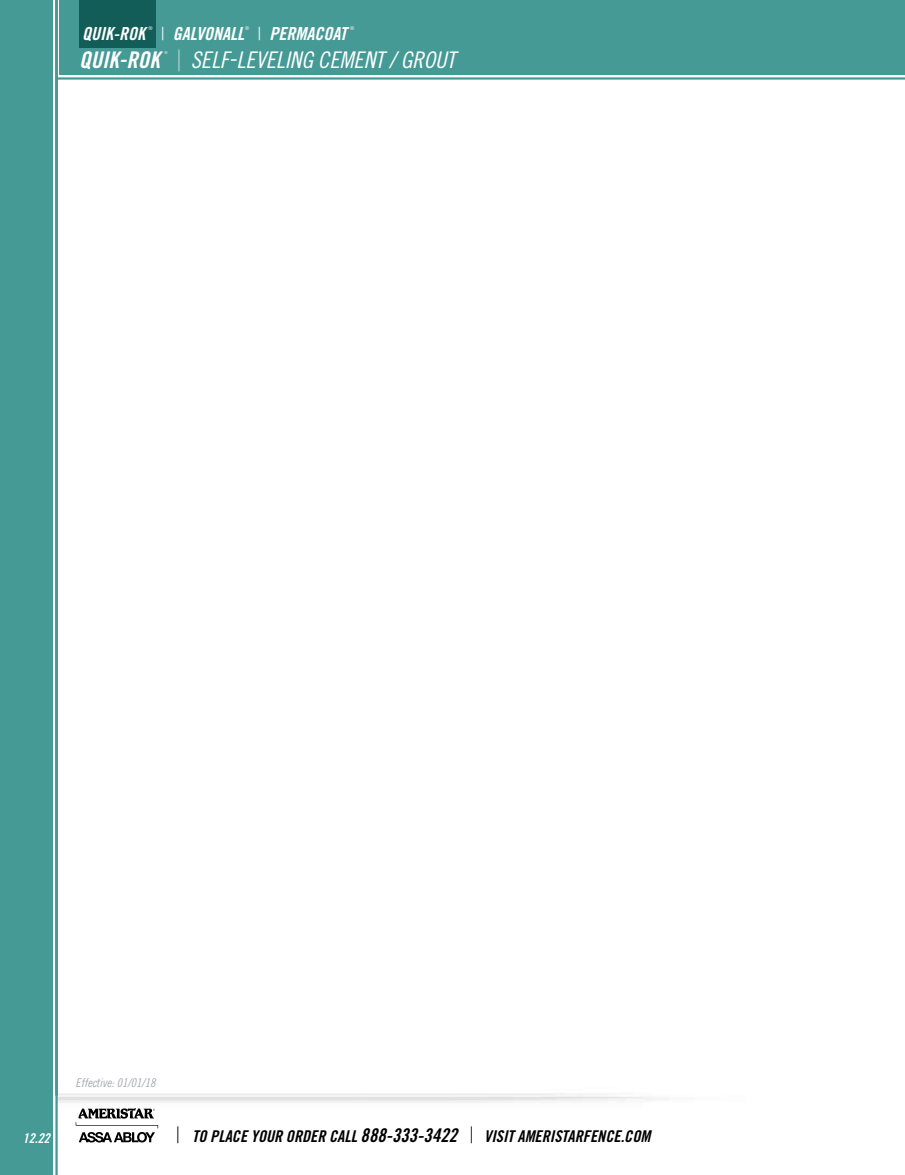
<style>
.page{position:relative;width:905px;height:1175px;background:#fff}
.page>*{position:absolute;margin:0;border:0;box-sizing:border-box;transform-origin:0 0}
.t1{font:22.95px "Trade Gothic LT Std Cn 18 Obl";color:#fff}
.t2{font:22.95px "Trade Gothic LT Std Bd Cn 20 Obl";color:#fff}
.t3{font:18px "Trade Gothic LT Std Bd Cn 20 Obl";color:#fff}
.t4{font:16.2px "Trade Gothic LT Std Bd Cn 20 Obl";color:#000}
.t5{font:13.5px "Trade Gothic LT Std Bd Cn 20 Obl";color:#fff}
.t6{font:12px "Trade Gothic LT Std Cn 18 Obl";color:#a7a9ac}
.t7{font:300 5.25px "Trade Gothic LT Std";color:#fff}
.t8{font:300 4.05px "Trade Gothic LT Std";color:#fff}
.s1{font-family:"Trade Gothic LT Std";font-weight:300}
.s2{font-family:"Trade Gothic LT Std";font-weight:300;font-size:29.4px}
.s3{font-family:"Trade Gothic LT Std";font-weight:300;font-size:22.65px}
.s4{font-size:18.9px}
</style>
<div class="page">
<div style="left:60px;top:0;width:844px;height:75px;background:#459a96"></div>
<hr style="left:57px;top:77px;width:847px;height:3px;background:#459a96">
<div style="left:79px;top:0;width:77px;height:48px;background:#125d58"></div>
<svg style="left:55px;top:0;width:4px;height:1174px"></svg>
<div style="left:0;top:0;width:53px;height:1174px;background:#459a96"></div>
<svg style="left:76px;top:1108px;width:82px;height:34px"></svg>
<p class="t3" style="left:82px;top:23px;width:64px">QUIK-ROK</p>
<p class="t7" style="left:149px;top:25px;width:6px">®</p>
<p class="t3" style="left:161px;top:23px;width:85px"><span class="s1">|</span> GALVONALL</p>
<p class="t7" style="left:245px;top:25px;width:6px">®</p>
<p class="t3" style="left:257px;top:23px;width:91px"><span class="s1">|</span> PERMACOAT</p>
<p class="t7" style="left:350px;top:25px;width:6px">®</p>
<h1 class="t2" style="left:79px;top:46px;width:82px">QUIK-ROK</h1>
<p class="t8" style="left:164px;top:50px;width:5px">®</p>
<h1 class="t1" style="left:178px;top:47px;width:279px"><span class="s2">|</span> SELF-LEVELING CEMENT / GROUT</h1>
<p class="t6" style="left:76px;top:1075px;width:81px">Effective: 01/01/18</p>
<p class="t5" style="left:23px;top:1129px;width:28px">12.22</p>
<p class="t4" style="left:176px;top:1125px;width:476px"><span class="s3">|</span> TO PLACE YOUR ORDER CALL <span class="s4">888-333-3422</span> <span class="s3">|</span> VISIT AMERISTARFENCE.COM</p>
</div>
